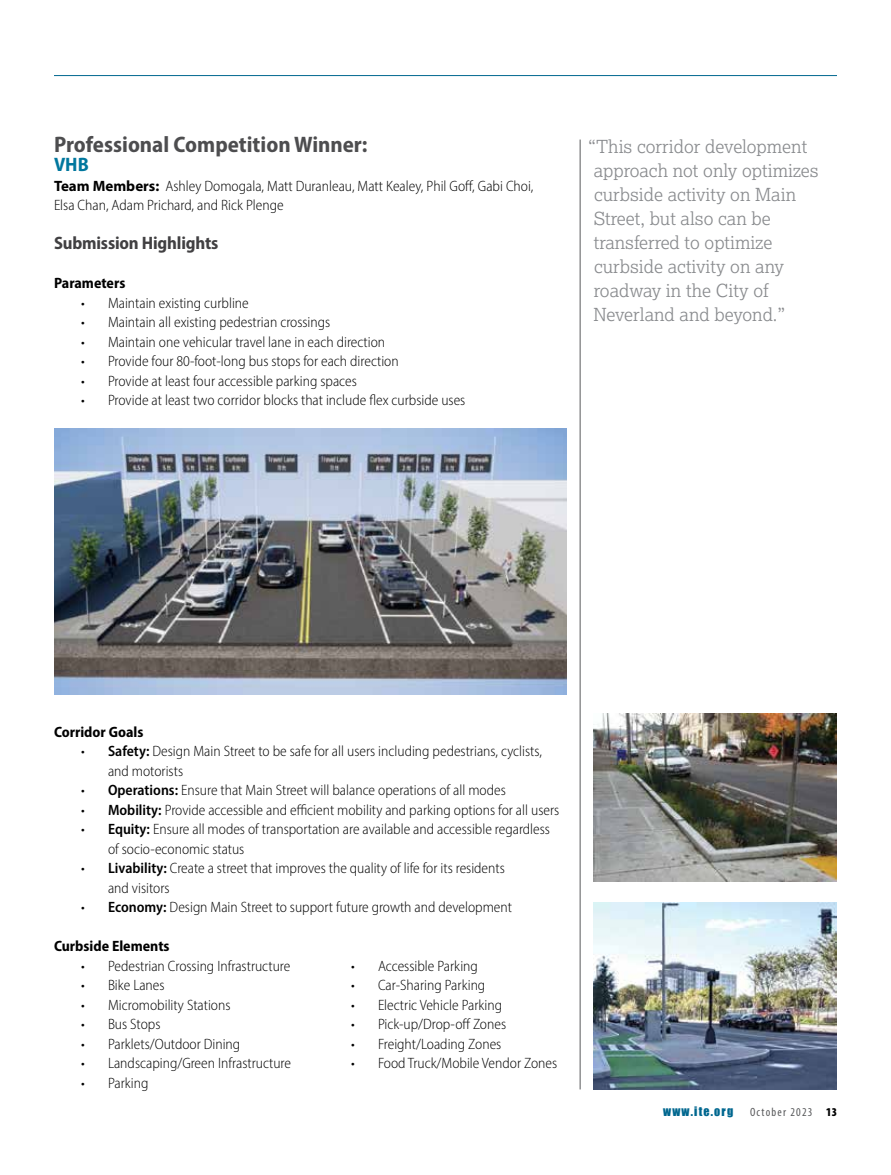
<style>
.page{position:relative;width:891px;height:1175px;background:#fff}
.page>*{position:absolute;margin:0;border:0;box-sizing:border-box;transform-origin:0 0}
.t1{font:700 semi-condensed 22.5px "Myriad Pro";color:#4d4d4f}
.t2{font:700 semi-condensed 19.5px "Myriad Pro";color:#00779e}
.t3{font:300 18px/24px "Lexia";color:#888a8d}
.t4{font:700 semi-condensed 18px "Myriad Pro";letter-spacing:-.01em;color:#414042}
.t5{font:300 semi-condensed 15px/19.5px "Myriad Pro";color:#000}
.t6{font:700 semi-condensed 15px "Myriad Pro";color:#000}
.t7{font:condensed 12px "Myriad Pro";letter-spacing:.1em;color:#58595b}
.t8{font:12px "Impact";letter-spacing:.1em;color:#00678f}
.s1{font-weight:700;font-stretch:normal}
.s2{font-weight:600}
.s3{font-weight:900;color:#000}
</style>
<div class="page">
<hr style="left:54px;top:75px;width:783px;height:1px;background:#00678f">
<hr style="left:580px;top:140px;width:1px;height:949px;background:#58595b">
<img style="left:54px;top:428px;width:513px;height:266px">
<img style="left:593px;top:902px;width:244px;height:187px">
<img style="left:593px;top:713px;width:244px;height:168px">
<h1 class="t1" style="left:54px;top:129px;width:315px">Professional Competition Winner:</h1>
<h2 class="t2" style="left:54px;top:152px;width:36px">VHB</h2>
<p class="t5" style="left:54px;top:176px;width:481px"><span class="s1">Team Members:</span> Ashley Domogala, Matt Duranleau, Matt Kealey, Phil Goff, Gabi Choi,<br>Elsa Chan, Adam Prichard, and Rick Plenge</p>
<p class="t4" style="left:54px;top:231px;width:166px">Submission Highlights</p>
<p class="t6" style="left:54px;top:273px;width:73px">Parameters</p>
<p class="t5" style="left:81px;top:293px;width:169px">• Maintain existing curbline</p>
<p class="t5" style="left:81px;top:312px;width:251px">• Maintain all existing pedestrian crossings</p>
<p class="t5" style="left:81px;top:332px;width:306px">• Maintain one vehicular travel lane in each direction</p>
<p class="t5" style="left:81px;top:351px;width:319px">• Provide four 80-foot-long bus stops for each direction</p>
<p class="t5" style="left:81px;top:371px;width:277px">• Provide at least four accessible parking spaces</p>
<p class="t5" style="left:81px;top:390px;width:386px">• Provide at least two corridor blocks that include flex curbside uses</p>
<p class="t3" style="left:588px;top:134px;width:232px">“This corridor development approach not only optimizes curbside activity on Main<br>Street, but also can be transferred to optimize curbside activity on any roadway in the City of<br>Neverland and beyond.”</p>
<p class="t6" style="left:54px;top:722px;width:91px">Corridor Goals</p>
<p class="t5" style="left:108px;top:741px;width:436px;text-indent:-27px">• <span class="s2">Safety:</span> Design Main Street to be safe for all users including pedestrians, cyclists, and motorists</p>
<p class="t5" style="left:81px;top:780px;width:426px">• <span class="s2">Operations:</span> Ensure that Main Street will balance operations of all modes</p>
<p class="t5" style="left:81px;top:800px;width:480px">• <span class="s2">Mobility:</span> Provide accessible and efficient mobility and parking options for all users</p>
<p class="t5" style="left:108px;top:819px;width:444px;text-indent:-27px">• <span class="s2">Equity:</span> Ensure all modes of transportation are available and accessible regardless of socio-economic status</p>
<p class="t5" style="left:108px;top:858px;width:398px;text-indent:-27px">• <span class="s2">Livability:</span> Create a street that improves the quality of life for its residents and visitors</p>
<p class="t5" style="left:81px;top:897px;width:432px">• <span class="s2">Economy:</span> Design Main Street to support future growth and development</p>
<p class="t6" style="left:54px;top:936px;width:117px">Curbside Elements</p>
<p class="t5" style="left:81px;top:956px;width:211px">• Pedestrian Crossing Infrastructure</p>
<p class="t5" style="left:81px;top:975px;width:85px">• Bike Lanes</p>
<p class="t5" style="left:81px;top:995px;width:151px">• Micromobility Stations</p>
<p class="t5" style="left:81px;top:1014px;width:81px">• Bus Stops</p>
<p class="t5" style="left:81px;top:1034px;width:161px">• Parklets/Outdoor Dining</p>
<p class="t5" style="left:81px;top:1053px;width:212px">• Landscaping/Green Infrastructure</p>
<p class="t5" style="left:81px;top:1073px;width:69px">• Parking</p>
<p class="t5" style="left:351px;top:956px;width:128px">• Accessible Parking</p>
<p class="t5" style="left:351px;top:975px;width:136px">• Car-Sharing Parking</p>
<p class="t5" style="left:351px;top:995px;width:153px">• Electric Vehicle Parking</p>
<p class="t5" style="left:351px;top:1014px;width:157px">• Pick-up/Drop-off Zones</p>
<p class="t5" style="left:351px;top:1034px;width:152px">• Freight/Loading Zones</p>
<p class="t5" style="left:351px;top:1053px;width:208px">• Food Truck/Mobile Vendor Zones</p>
<p class="t8" style="left:663px;top:1102px;width:72px">WWW.ITE.ORG</p>
<p class="t7" style="left:750px;top:1105px;width:88px">October 2023 <span class="s3">13</span></p>
</div>
